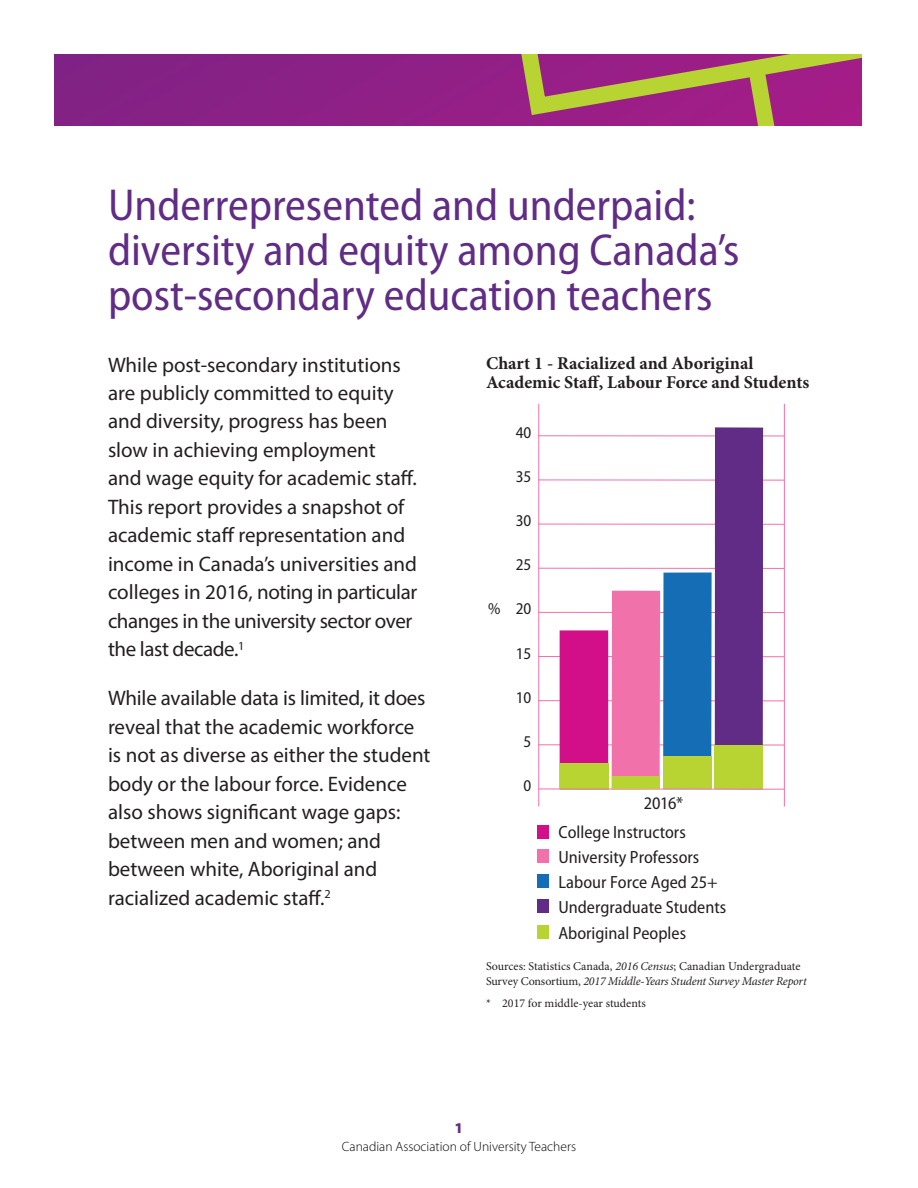
<style>
.page{position:relative;width:918px;height:1188px;background:#fff}
.page>*{position:absolute;margin:0;border:0;box-sizing:border-box;transform-origin:0 0}
.t1{font:semi-condensed 45px/45px "Myriad Pro";color:#602c85}
.t2{font:21px/28.5px "Myriad Pro";color:#231f20}
.t3{font:700 18px/19.5px "Minion Pro";color:#231f20}
.t4{font:semi-condensed 17.7px/24.9px "Myriad Pro";color:#231f20}
.t5{font:semi-condensed 16.5px "Myriad Pro";letter-spacing:-.02em;color:#231f20}
.t6{font:900 semi-condensed 15px "Myriad Pro";color:#602c85}
.t7{font:300 13.5px "Myriad Pro";color:#040503}
.t8{font:12px "Minion Pro";color:#231f20}
.t9{font:12px "Minion MM It 367 585 8";letter-spacing:-.025em;color:#231f20}
.s1{font-family:"Minion MM It 367 585 8"}
.s2{font-family:"Minion Pro"}
</style>
<div class="page">
<div style="left:54px;top:54px;width:808px;height:71px;background:#8a2186"></div>
<svg style="left:489px;top:54px;width:373px;height:71px"></svg>
<div style="left:537px;top:849px;width:12px;height:14px;background:#f171ab"></div>
<div style="left:537px;top:874px;width:12px;height:14px;background:#146db5"></div>
<div style="left:537px;top:899px;width:12px;height:14px;background:#602c85"></div>
<div style="left:537px;top:825px;width:12px;height:13px;background:#d20f89"></div>
<hr style="left:538px;top:435px;width:246px;height:1px;background:#f171ab">
<hr style="left:538px;top:479px;width:246px;height:2px;background:#f171ab">
<hr style="left:538px;top:524px;width:246px;height:1px;background:#f171ab">
<hr style="left:538px;top:568px;width:246px;height:1px;background:#f171ab">
<hr style="left:538px;top:612px;width:246px;height:1px;background:#f171ab">
<hr style="left:538px;top:656px;width:246px;height:1px;background:#f171ab">
<hr style="left:538px;top:700px;width:246px;height:1px;background:#f171ab">
<hr style="left:538px;top:744px;width:246px;height:1px;background:#f171ab">
<hr style="left:538px;top:404px;width:1px;height:403px;background:#f171ab">
<hr style="left:784px;top:404px;width:1px;height:403px;background:#f171ab">
<div style="left:560px;top:630px;width:48px;height:159px;background:#d20f89"></div>
<div style="left:612px;top:591px;width:48px;height:186px;background:#f171ab"></div>
<div style="left:663px;top:572px;width:49px;height:217px;background:#146db5"></div>
<div style="left:715px;top:427px;width:48px;height:362px;background:#602c85"></div>
<div style="left:663px;top:756px;width:48px;height:33px;background:#b8d432"></div>
<div style="left:715px;top:745px;width:48px;height:44px;background:#b8d432"></div>
<div style="left:560px;top:763px;width:48px;height:26px;background:#b8d432"></div>
<hr style="left:538px;top:789px;width:246px;height:1px;background:#f171ab">
<div style="left:537px;top:925px;width:12px;height:14px;background:#b8d432"></div>
<div style="left:612px;top:777px;width:48px;height:12px;background:#b8d432"></div>
<h1 class="t1" style="left:108px;top:181px;width:633px">Underrepresented and underpaid: diversity and equity among Canada’s post-secondary education teachers</h1>
<p class="t2" style="left:108px;top:350px;width:311px">While post-secondary institutions are publicly committed to equity and diversity, progress has been slow in achieving employment<br>and wage equity for academic staff.<br>This report provides a snapshot of academic staff representation and income in Canada’s universities and colleges in 2016, noting in particular changes in the university sector over the last decade.<sup>1</sup></p>
<p class="t2" style="left:108px;top:684px;width:324px">While available data is limited, it does reveal that the academic workforce is not as diverse as either the student body or the labour force. Evidence also shows significant wage gaps: between men and women; and between white, Aboriginal and racialized academic staff.<sup>2</sup></p>
<p class="t3" style="left:486px;top:353px;width:325px">Chart 1 - Racialized and Aboriginal<br>Academic Staff, Labour Force and Students</p>
<p class="t5" style="left:516px;top:422px;width:17px">40</p>
<p class="t5" style="left:516px;top:466px;width:17px">35</p>
<p class="t5" style="left:516px;top:510px;width:17px">30</p>
<p class="t5" style="left:516px;top:555px;width:17px">25</p>
<p class="t5" style="left:488px;top:599px;width:44px">% 20</p>
<p class="t5" style="left:516px;top:643px;width:17px">15</p>
<p class="t5" style="left:516px;top:687px;width:17px">10</p>
<p class="t5" style="left:523px;top:731px;width:9px">5</p>
<p class="t5" style="left:523px;top:775px;width:9px">0</p>
<p class="t4" style="left:644px;top:791px;width:41px">2016*</p>
<p class="t4" style="left:559px;top:820px;width:129px">College Instructors</p>
<p class="t4" style="left:558px;top:844px;width:169px">University Professors<br>Labour Force Aged 25+<br>Undergraduate Students</p>
<p class="t4" style="left:558px;top:920px;width:129px">Aboriginal Peoples</p>
<p class="t8" style="left:486px;top:958px;width:316px">Sources: Statistics Canada, <span class="s1">2016 Census</span>; Canadian Undergraduate</p>
<p class="t9" style="left:486px;top:975px;width:322px"><span class="s2">Survey Consortium,</span> 2017 Middle-Years Student Survey Master Report</p>
<p class="t8" style="left:486px;top:995px;width:161px">* 2017 for middle-year students</p>
<p class="t6" style="left:455px;top:1118px;width:10px">1</p>
<p class="t7" style="left:342px;top:1138px;width:236px">Canadian Association of University Teachers</p>
</div>
